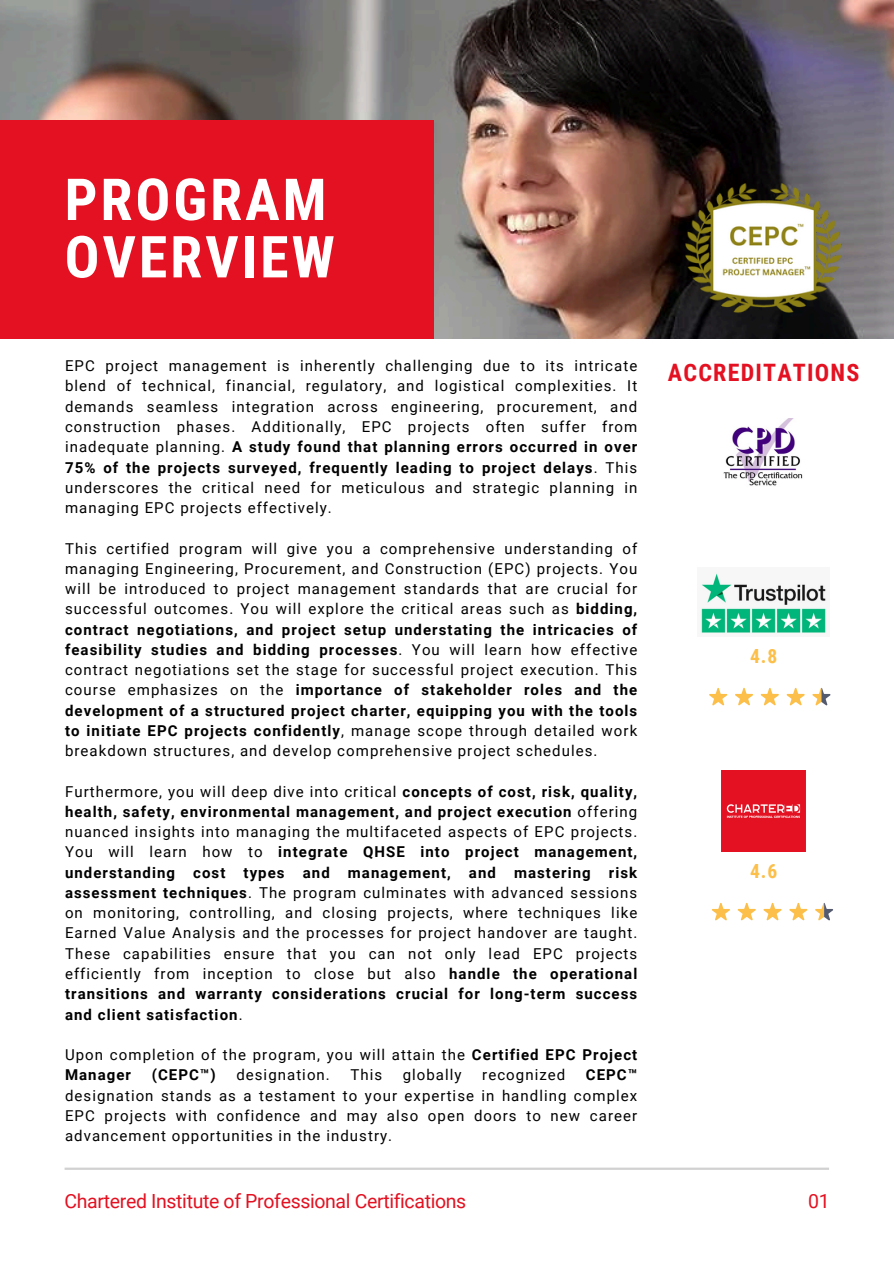
<style>
.page{position:relative;width:894px;height:1264px;background:#fff}
.page>*{position:absolute;margin:0;border:0;box-sizing:border-box;transform-origin:0 0}
.t1{font:700 57.9px/57.3px "Roboto Condensed";letter-spacing:.05em;color:#fff}
.t2{font:700 24px "Roboto Condensed";letter-spacing:.05em;color:#e31121}
.t3{font:19.5px "Roboto";letter-spacing:-.015em;color:#e31121}
.t4{font:700 19.5px "Roboto Condensed";color:#fcbf49}
.t5{font:15px/20.2px "Roboto";letter-spacing:.07em;color:#000;text-align:justify}
.t6{font:700 15px "Roboto";color:#000}
.s1{font-weight:700}
</style>
<div class="page">
<img style="left:0;top:0;width:893px;height:338px">
<div style="left:0;top:120px;width:433px;height:218px;background:#e31121"></div>
<hr style="left:65px;top:1167px;width:763px;height:2px;background:#d1d1d1">
<img style="left:682px;top:179px;width:162px;height:136px">
<img style="left:700px;top:573px;width:126px;height:60px">
<img style="left:721px;top:770px;width:84px;height:81px">
<svg style="left:709px;top:688px;width:121px;height:17px"></svg>
<svg style="left:711px;top:902px;width:122px;height:18px"></svg>
<img style="left:723px;top:418px;width:80px;height:68px">
<p class="t1" style="left:65px;top:171px;width:272px">PROGRAM<br>OVERVIEW</p>
<h1 class="t5" style="left:65px;top:356px;width:573px">EPC project management is inherently challenging due to its intricate blend of technical, financial, regulatory, and logistical complexities. It demands seamless integration across engineering, procurement, and construction phases. Additionally, EPC projects often suffer from inadequate planning. <span class="s1">A study found that planning errors occurred in over 75% of the projects surveyed, frequently leading to project delays</span>. This underscores the critical need for meticulous and strategic planning in managing EPC projects effectively.</h1>
<p class="t5" style="left:65px;top:538px;width:573px">This certified program will give you a comprehensive understanding of managing Engineering, Procurement, and Construction (EPC) projects. You will be introduced to project management standards that are crucial for successful outcomes. You will explore the critical areas such as <span class="s1">bidding, contract negotiations, and project setup understating the intricacies of feasibility studies and bidding processes</span>. You will learn how effective contract negotiations set the stage for successful project execution. This course emphasizes on the <span class="s1">importance of stakeholder roles and the development of a structured project charter, equipping you with the tools to initiate EPC projects confidently</span>, manage scope through detailed work breakdown structures, and develop comprehensive project schedules.</p>
<p class="t5" style="left:65px;top:781px;width:573px">Furthermore, you will deep dive into critical <span class="s1">concepts of cost, risk, quality, health, safety, environmental management, and project execution</span> offering nuanced insights into managing the multifaceted aspects of EPC projects.<br>You will learn how to <span class="s1">integrate QHSE into project management, understanding cost types and management, and mastering risk assessment techniques</span>. The program culminates with advanced sessions on monitoring, controlling, and closing projects, where techniques like Earned Value Analysis and the processes for project handover are taught.<br>These capabilities ensure that you can not only lead EPC projects efficiently from inception to close but also <span class="s1">handle the operational transitions and warranty considerations crucial for long-term success and client satisfaction</span>.</p>
<p class="t5" style="left:65px;top:1044px;width:573px">Upon completion of the program, you will attain the <span class="s1">Certified EPC Project<br>Manager</span></p>
<p class="t6" style="left:152px;top:1066px;width:66px">(CEPC™)</p>
<p class="t5" style="left:236px;top:1065px;width:95px">designation.</p>
<p class="t5" style="left:350px;top:1065px;width:33px">This</p>
<p class="t5" style="left:402px;top:1065px;width:60px">globally</p>
<p class="t5" style="left:482px;top:1065px;width:85px">recognized</p>
<p class="t5" style="left:65px;top:1065px;width:573px;text-indent:520px"><span class="s1">CEPC™ </span>designation stands as a testament to your expertise in handling complex EPC projects with confidence and may also open doors to new career advancement opportunities in the industry.</p>
<h3 class="t2" style="left:667px;top:358px;width:193px">ACCREDITATIONS</h3>
<p class="t4" style="left:749px;top:645px;width:29px">4.8</p>
<p class="t4" style="left:749px;top:860px;width:29px">4.6</p>
<p class="t3" style="left:65px;top:1189px;width:403px">Chartered Institute of Professional Certifications</p>
<h2 class="t3" style="left:808px;top:1189px;width:23px">01</h2>
</div>
